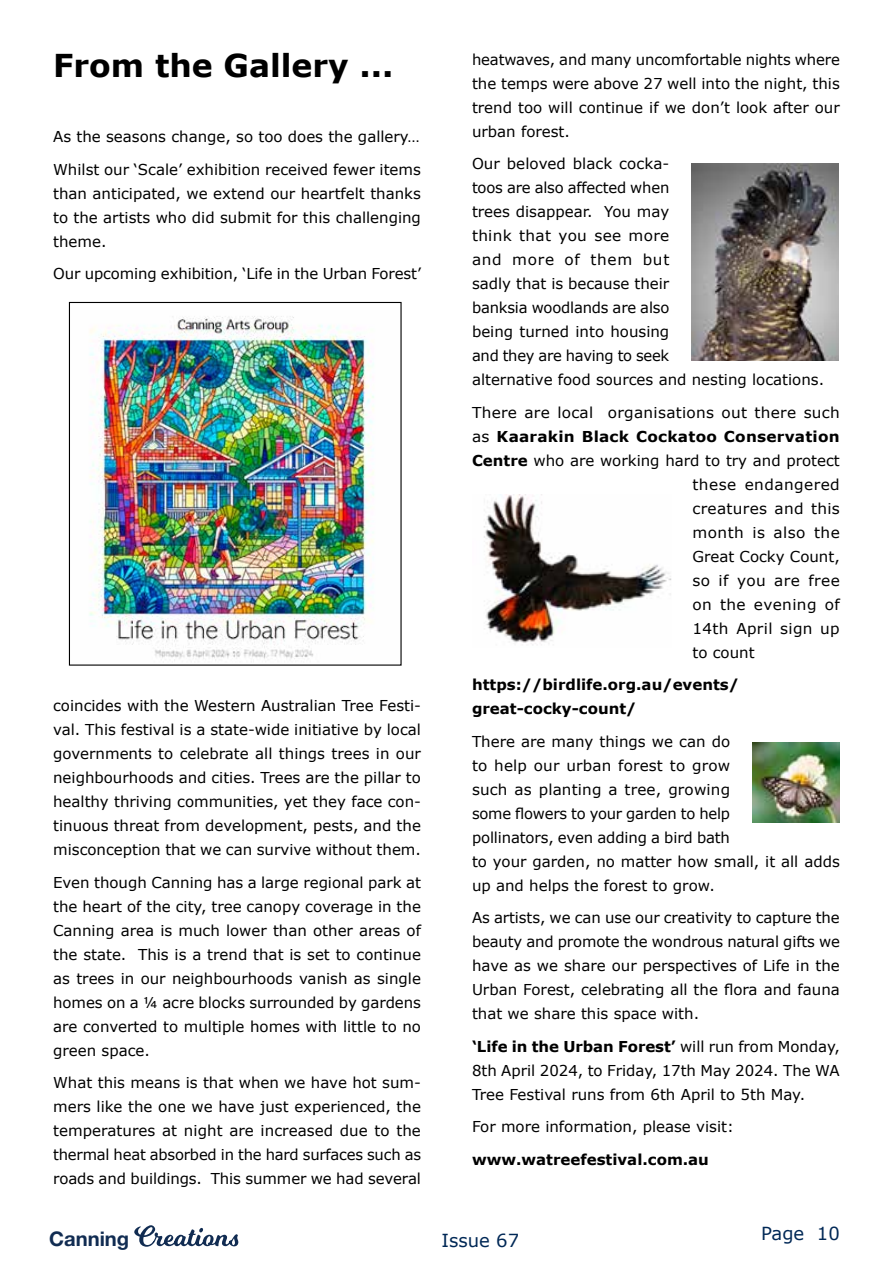
<style>
.page{position:relative;width:893px;height:1263px;background:#fff}
.page>*{position:absolute;margin:0;border:0;box-sizing:border-box;transform-origin:0 0}
.t1{font:700 31.5px "Verdana";color:#000}
.t2{font:700 20.25px "Helvetica Neue LT Std";color:#112c52}
.t3{font:18px "Verdana";color:#002856}
.t4{font:15px/24px "Verdana";color:#000;text-align:justify}
.t5{font:700 15px/24px "Verdana";color:#000}
.t6{font:15px "Verdana";letter-spacing:.02em;color:#000}
.t7{font:15px "Verdana";letter-spacing:.03em;color:#000}
.t8{font:15px "Verdana";letter-spacing:.025em;color:#000}
.s1{font-weight:400}
.s2{font-weight:700}
</style>
<div class="page">
<svg style="left:134px;top:1225px;width:104px;height:22px"></svg>
<img style="left:89px;top:316px;width:285px;height:345px">
<div style="left:69px;top:302px;width:333px;height:364px;border:1px solid #000"></div>
<img style="left:691px;top:163px;width:148px;height:197px">
<img style="left:484px;top:494px;width:187px;height:151px">
<img style="left:752px;top:742px;width:88px;height:81px">
<h1 class="t1" style="left:53px;top:43px;width:342px">From the Gallery ...</h1>
<p class="t4" style="left:53px;top:120px;width:369px;line-height:32.5px">As the seasons change, so too does the gallery…<br>Whilst our ‘Scale’ exhibition received fewer items</p>
<p class="t4" style="left:53px;top:181px;width:369px">than anticipated, we extend our heartfelt thanks to the artists who did submit for this challenging theme.</p>
<p class="t4" style="left:53px;top:262px;width:369px">Our upcoming exhibition, ‘Life in the Urban Forest’</p>
<p class="t4" style="left:53px;top:694px;width:369px">coincides with the Western Australian Tree Festi&shy;val. This festival is a state-wide initiative by local governments to celebrate all things trees in our neighbourhoods and cities. Trees are the pillar to healthy thriving communities, yet they face con&shy;tinuous threat from development, pests, and the misconception that we can survive without them.</p>
<p class="t4" style="left:53px;top:870px;width:369px">Even though Canning has a large regional park at the heart of the city, tree canopy coverage in the Canning area is much lower than other areas of the state. This is a trend that is set to continue as trees in our neighbourhoods vanish as single homes on a ¼ acre blocks surrounded by gardens are converted to multiple homes with little to no green space.</p>
<p class="t4" style="left:53px;top:1071px;width:369px">What this means is that when we have hot sum&shy;mers like the one we have just experienced, the temperatures at night are increased due to the thermal heat absorbed in the hard surfaces such as roads and buildings. This summer we had several</p>
<p class="t4" style="left:472px;top:47px;width:369px">heatwaves, and many uncomfortable nights where the temps were above 27 well into the night, this trend too will continue if we don’t look after our urban forest.</p>
<p class="t4" style="left:472px;top:152px;width:354px;text-align:left">Our beloved black cocka-<br>toos are also affected when<br>trees disappear. You may<br>think that you see more<br>and more of them but<br>sadly that is because their<br>banksia woodlands are also<br>being turned into housing<br>and they are having to seek<br>alternative food sources and nesting locations.</p>
<p class="t6" style="left:472px;top:402px;width:369px">There are local organisations out there such</p>
<p class="t5" style="left:472px;top:424px;width:369px"><span class="s1">as</span> Kaarakin Black Cockatoo Conservation</p>
<p class="t4" style="left:472px;top:448px;width:369px"><span class="s2">Centre</span> who are working hard to try and protect</p>
<p class="t7" style="left:692px;top:474px;width:149px">these endangered</p>
<p class="t6" style="left:692px;top:498px;width:149px">creatures and this</p>
<p class="t7" style="left:692px;top:522px;width:149px">month is also the</p>
<p class="t4" style="left:692px;top:544px;width:149px">Great Cocky Count,</p>
<p class="t7" style="left:692px;top:570px;width:149px">so if you are free</p>
<p class="t8" style="left:692px;top:594px;width:149px">on the evening of</p>
<p class="t6" style="left:692px;top:618px;width:149px">14th April sign up</p>
<p class="t4" style="left:692px;top:640px;width:64px">to count</p>
<p class="t5" style="left:472px;top:672px;width:269px">https://birdlife.org.au/events/ great-cocky-count/</p>
<p class="t4" style="left:472px;top:729px;width:369px;text-align:left">There are many things we can do<br>to help our urban forest to grow<br>such as planting a tree, growing<br>some flowers to your garden to help<br>pollinators, even adding a bird bath<br>to your garden, no matter how small, it all adds up and helps the forest to grow.</p>
<p class="t4" style="left:472px;top:906px;width:369px">As artists, we can use our creativity to capture the beauty and promote the wondrous natural gifts we have as we share our perspectives of Life in the Urban Forest, celebrating all the flora and fauna that we share this space with.</p>
<p class="t4" style="left:472px;top:1034px;width:369px"><span class="s2">‘Life in the Urban Forest’</span> will run from Monday, 8th April 2024, to Friday, 17th May 2024. The WA Tree Festival runs from 6th April to 5th May.</p>
<p class="t4" style="left:472px;top:1115px;width:263px">For more information, please visit:</p>
<p class="t5" style="left:472px;top:1147px;width:238px">www.watreefestival.com.au</p>
<h2 class="t2" style="left:49px;top:1226px;width:82px">Canning</h2>
<p class="t3" style="left:441px;top:1228px;width:79px">Issue 67</p>
<p class="t3" style="left:761px;top:1221px;width:80px">Page 10</p>
</div>
